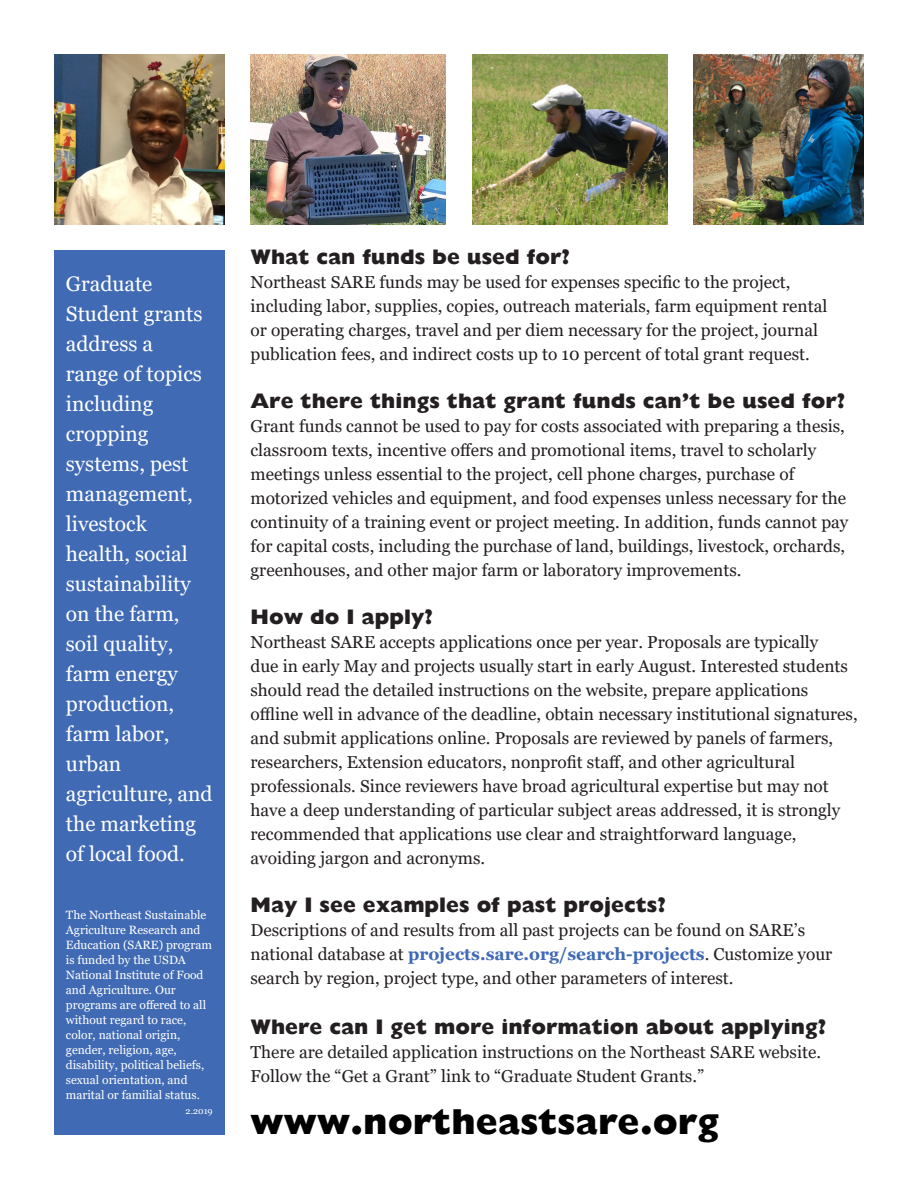
<style>
.page{position:relative;width:918px;height:1188px;background:#fff}
.page>*{position:absolute;margin:0;border:0;box-sizing:border-box;transform-origin:0 0}
.t1{font:800 36px "Gill Sans";color:#000}
.t2{font:21px/30px "Georgia";color:#fff}
.t3{font:800 21px "Gill Sans";color:#231f20}
.t4{font:17.25px/24px "Georgia";color:#231f20}
.t5{font:12px/15px "Georgia";color:#fff}
.t6{font:9px "Georgia";color:#fff}
.s1{font-weight:700;color:#406ab4}
</style>
<div class="page">
<div style="left:54px;top:250px;width:171px;height:884px;background:#406ab4"></div>
<img style="left:54px;top:54px;width:171px;height:171px">
<img style="left:472px;top:54px;width:195px;height:171px">
<img style="left:250px;top:54px;width:196px;height:171px">
<img style="left:693px;top:54px;width:171px;height:171px">
<p class="t2" style="left:66px;top:270px;width:148px">Graduate<br>Student grants address a<br>range of topics including cropping systems, pest management, livestock health, social sustainability on the farm, soil quality, farm energy production, farm labor, urban agriculture, and the marketing of local food.</p>
<p class="t5" style="left:66px;top:907px;width:148px">The Northeast Sustainable<br>Agriculture Research and<br>Education (SARE) program is funded by the USDA</p>
<p class="t5" style="left:66px;top:967px;width:142px">National Institute of Food and Agriculture. Our programs are offered to all without regard to race,</p>
<p class="t5" style="left:66px;top:1027px;width:116px">color, national origin,</p>
<p class="t5" style="left:66px;top:1042px;width:140px">gender, religion, age, disability, political beliefs, sexual orientation, and marital or familial status.</p>
<p class="t6" style="left:186px;top:1105px;width:28px">2.2019</p>
<p class="t3" style="left:250px;top:245px;width:321px">What can funds be used for?</p>
<p class="t4" style="left:250px;top:271px;width:578px">Northeast SARE funds may be used for expenses specific to the project, including labor, supplies, copies, outreach materials, farm equipment rental or operating charges, travel and per diem necessary for the project, journal publication fees, and indirect costs up to 10 percent of total grant request.</p>
<p class="t3" style="left:250px;top:389px;width:596px">Are there things that grant funds can’t be used for?</p>
<p class="t4" style="left:250px;top:415px;width:596px">Grant funds cannot be used to pay for costs associated with preparing a thesis,</p>
<p class="t4" style="left:250px;top:439px;width:599px">classroom texts, incentive offers and promotional items, travel to scholarly meetings unless essential to the project, cell phone charges, purchase of motorized vehicles and equipment, and food expenses unless necessary for the continuity of a training event or project meeting. In addition, funds cannot pay for capital costs, including the purchase of land, buildings, livestock, orchards, greenhouses, and other major farm or laboratory improvements.</p>
<p class="t3" style="left:250px;top:605px;width:184px">How do I apply?</p>
<p class="t4" style="left:250px;top:631px;width:609px">Northeast SARE accepts applications once per year. Proposals are typically<br>due in early May and projects usually start in early August. Interested students should read the detailed instructions on the website, prepare applications offline well in advance of the deadline, obtain necessary institutional signatures, and submit applications online. Proposals are reviewed by panels of farmers, researchers, Extension educators, nonprofit staff, and other agricultural professionals. Since reviewers have broad agricultural expertise but may not have a deep understanding of particular subject areas addressed, it is strongly recommended that applications use clear and straightforward language, avoiding jargon and acronyms.</p>
<p class="t3" style="left:250px;top:893px;width:417px">May I see examples of past projects?</p>
<p class="t4" style="left:250px;top:919px;width:556px">Descriptions of and results from all past projects can be found on SARE’s</p>
<p class="t4" style="left:250px;top:943px;width:583px">national database at <span class="s1">projects.sare.org/search-projects</span>. Customize your search by region, project type, and other parameters of interest.</p>
<p class="t3" style="left:250px;top:1014px;width:577px">Where can I get more information about applying?</p>
<p class="t4" style="left:250px;top:1040px;width:572px">There are detailed application instructions on the Northeast SARE website.<br>Follow the “Get a Grant” link to “Graduate Student Grants.”</p>
<p class="t1" style="left:250px;top:1100px;width:471px">www.northeastsare.org</p>
</div>
